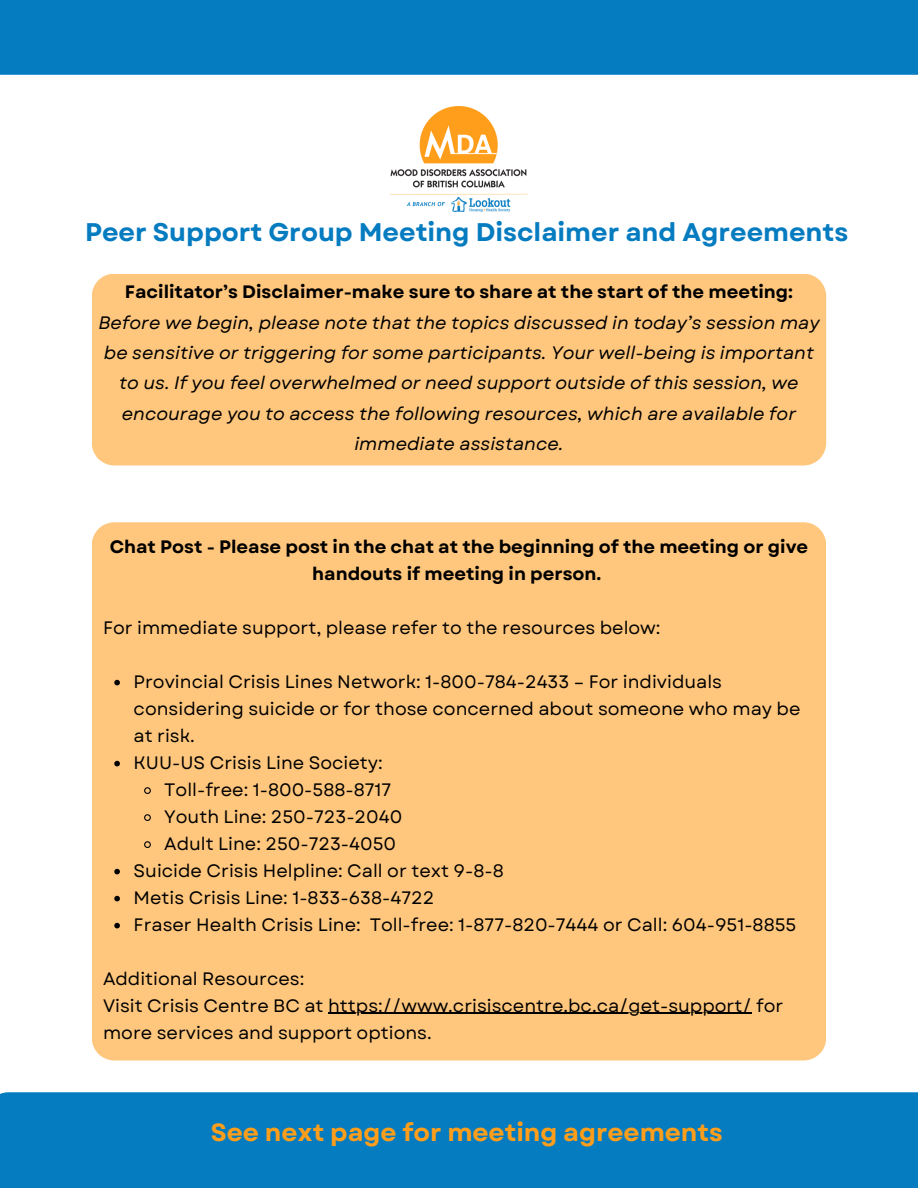
<style>
.page{position:relative;width:918px;height:1188px;background:#fff}
.page>*{position:absolute;margin:0;border:0;box-sizing:border-box;transform-origin:0 0}
.t1{font:700 25.5px "Garet";color:#057bc0}
.t2{font:700 24.9px "Garet";color:#ff9e1a}
.t3{font:18px/27px "Garet";color:#000}
.t4{font:italic 18px/30.3px "Garet";color:#000;text-align:center}
.t5{font:700 18px/27px "Garet";color:#000;text-align:center}
</style>
<div class="page">
<img style="left:391px;top:107px;width:136px;height:104px">
<div style="left:92px;top:274px;width:734px;height:192px;background:#ffc77d"></div>
<div style="left:0;top:1092px;width:918px;height:96px;background:#057bc0"></div>
<div style="left:0;top:0;width:918px;height:75px;background:#057bc0"></div>
<div style="left:92px;top:522px;width:734px;height:539px;background:#ffc77d"></div>
<svg style="left:114px;top:680px;width:6px;height:5px"></svg>
<svg style="left:114px;top:761px;width:6px;height:5px"></svg>
<svg style="left:143px;top:786px;width:9px;height:9px"></svg>
<svg style="left:143px;top:813px;width:9px;height:9px"></svg>
<svg style="left:143px;top:840px;width:9px;height:9px"></svg>
<svg style="left:114px;top:869px;width:6px;height:5px"></svg>
<svg style="left:114px;top:896px;width:6px;height:5px"></svg>
<svg style="left:114px;top:923px;width:6px;height:5px"></svg>
<hr style="left:328px;top:1013px;width:424px;height:1px;background:#000">
<p class="t1" style="left:85px;top:214px;width:765px">Peer Support Group Meeting Disclaimer and Agreements</p>
<p class="t5" style="left:125px;top:279px;width:670px">Facilitator’s Disclaimer-make sure to share at the start of the meeting:</p>
<h1 class="t4" style="left:98px;top:307px;width:723px">Before we begin, please note that the topics discussed in today’s session may be sensitive or triggering for some participants. Your well-being is important to us. If you feel overwhelmed or need support outside of this session, we encourage you to access the following resources, which are available for immediate assistance.</h1>
<h2 class="t5" style="left:110px;top:533px;width:700px">Chat Post - Please post in the chat at the beginning of the meeting or give handouts if meeting in person.</h2>
<p class="t3" style="left:103px;top:614px;width:559px">For immediate support, please refer to the resources below:</p>
<p class="t3" style="left:134px;top:668px;width:668px">Provincial Crisis Lines Network: 1-800-784-2433 – For individuals considering suicide or for those concerned about someone who may be at risk.</p>
<p class="t3" style="left:134px;top:749px;width:251px">KUU-US Crisis Line Society:</p>
<p class="t3" style="left:164px;top:776px;width:229px">Toll-free: 1-800-588-8717</p>
<p class="t3" style="left:164px;top:803px;width:240px">Youth Line: 250-723-2040</p>
<p class="t3" style="left:164px;top:830px;width:233px">Adult Line: 250-723-4050</p>
<p class="t3" style="left:134px;top:857px;width:372px">Suicide Crisis Helpline: Call or text 9-8-8</p>
<p class="t3" style="left:134px;top:884px;width:302px">Metis Crisis Line: 1-833-638-4722</p>
<p class="t3" style="left:134px;top:911px;width:664px">Fraser Health Crisis Line: Toll-free: 1-877-820-7444 or Call: 604-951-8855</p>
<p class="t3" style="left:103px;top:965px;width:203px">Additional Resources:</p>
<p class="t3" style="left:103px;top:992px;width:682px">Visit Crisis Centre BC at https://www.crisiscentre.bc.ca/get-support/ for</p>
<h1 class="t3" style="left:103px;top:1019px;width:330px">more services and support options.</h1>
<p class="t2" style="left:211px;top:1114px;width:513px">See next page for meeting agreements</p>
</div>
